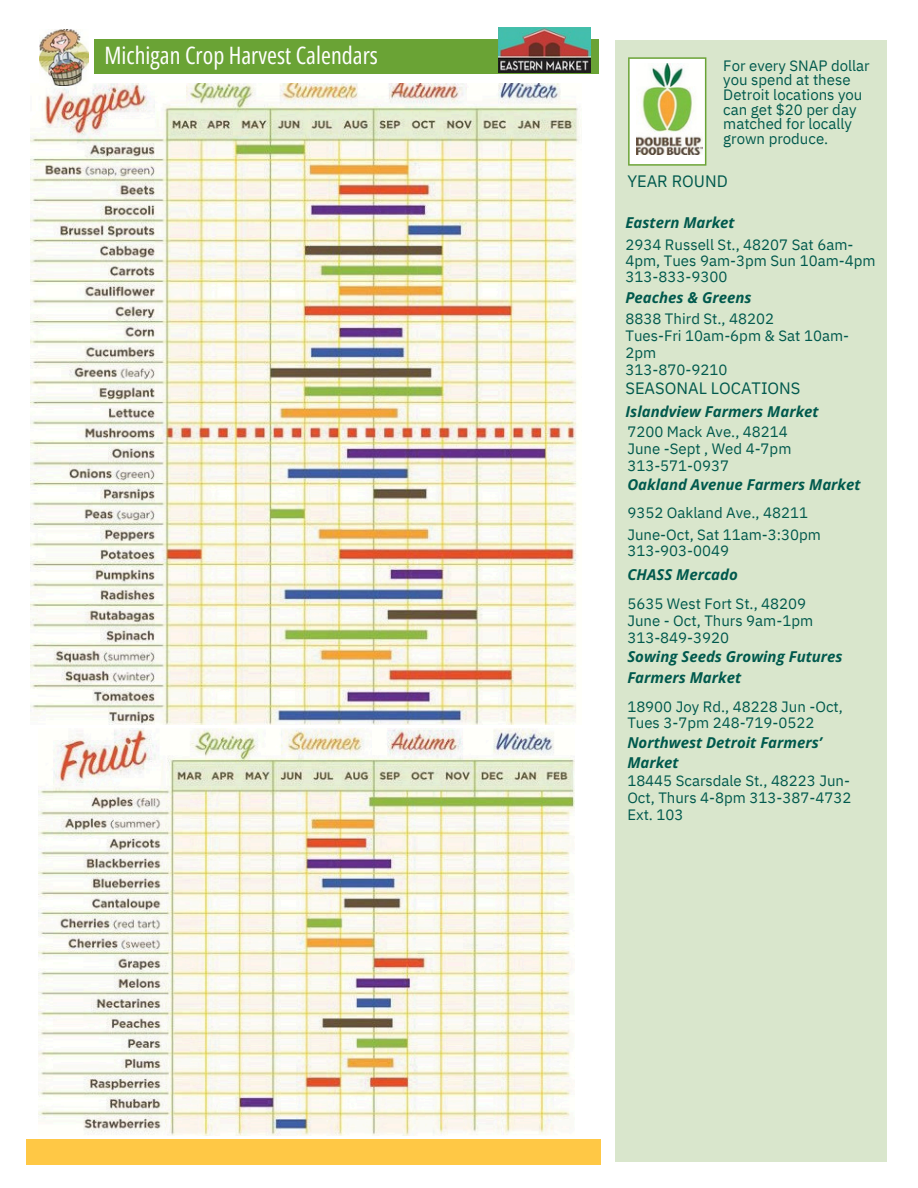
<style>
.page{position:relative;width:918px;height:1188px;background:#fff}
.page>*{position:absolute;margin:0;border:0;box-sizing:border-box;transform-origin:0 0}
.t1{font:24px "Open Sans Condensed";color:#fff}
.t2{font:16.5px "IBM Plex Sans";color:#00594d}
.t3{font:15px/16.8px "IBM Plex Sans";color:#00594d}
.t4{font:italic 700 15px/20.2px "Open Sans";color:#00594d}
</style>
<div class="page">
<div style="left:38px;top:40px;width:561px;height:33px;background:#6aa335"></div>
<div style="left:31px;top:25px;width:62px;height:63px;background:#fff"></div>
<div style="left:27px;top:1139px;width:573px;height:25px;background:#ffc845"></div>
<div style="left:615px;top:41px;width:272px;height:1120px;background:#d9e6cc"></div>
<img style="left:31px;top:83px;width:551px;height:642px">
<img style="left:39px;top:728px;width:535px;height:407px">
<img style="left:40px;top:29px;width:48px;height:57px">
<svg style="left:498px;top:27px;width:93px;height:46px"></svg>
<svg style="left:628px;top:57px;width:78px;height:109px;background:#cdd8b8"></svg>
<img style="left:498px;top:27px;width:92px;height:45px">
<p class="t1" style="left:105px;top:38px;width:275px">Michigan Crop Harvest Calendars</p>
<p class="t3" style="left:723px;top:58px;width:148px;line-height:14.7px">For every SNAP dollar you spend at these<br>Detroit locations you can get $20 per day matched for locally grown produce.</p>
<p class="t2" style="left:627px;top:170px;width:102px">YEAR ROUND</p>
<p class="t4" style="left:625px;top:212px;width:111px">Eastern Market</p>
<p class="t3" style="left:625px;top:237px;width:252px;line-height:15.8px">2934 Russell St., 48207 Sat 6am-<br>4pm, Tues 9am-3pm Sun 10am-4pm<br>313-833-9300</p>
<p class="t4" style="left:625px;top:287px;width:128px">Peaches &amp; Greens</p>
<p class="t3" style="left:625px;top:310px;width:225px">8838 Third St., 48202<br>Tues-Fri 10am-6pm &amp; Sat 10am-<br>2pm<br>313-870-9210</p>
<p class="t2" style="left:625px;top:377px;width:177px">SEASONAL LOCATIONS</p>
<p class="t4" style="left:625px;top:401px;width:195px">Islandview Farmers Market</p>
<p class="t3" style="left:627px;top:423px;width:166px">7200 Mack Ave., 48214<br>June -Sept , Wed 4-7pm<br>313-571-0937</p>
<p class="t4" style="left:627px;top:474px;width:235px">Oakland Avenue Farmers Market</p>
<p class="t3" style="left:627px;top:504px;width:182px">9352 Oakland Ave., 48211</p>
<p class="t3" style="left:627px;top:526px;width:195px">June-Oct, Sat 11am-3:30pm</p>
<p class="t3" style="left:627px;top:542px;width:103px">313-903-0049</p>
<p class="t4" style="left:627px;top:564px;width:112px">CHASS Mercado</p>
<h3 class="t3" style="left:627px;top:595px;width:187px">5635 West Fort St., 48209<br>June - Oct, Thurs 9am-1pm<br>313-849-3920</h3>
<p class="t4" style="left:627px;top:645px;width:217px;line-height:21.3px">Sowing Seeds Growing Futures<br>Farmers Market</p>
<p class="t3" style="left:627px;top:698px;width:217px">18900 Joy Rd., 48228 Jun -Oct,<br>Tues 3-7pm 248-719-0522</p>
<p class="t4" style="left:627px;top:732px;width:196px">Northwest Detroit Farmers’<br>Market</p>
<h2 class="t3" style="left:627px;top:772px;width:225px;text-align:justify">18445 Scarsdale St., 48223 Jun-Oct, Thurs 4-8pm 313-387-4732<br>Ext. 103</h2>
</div>
